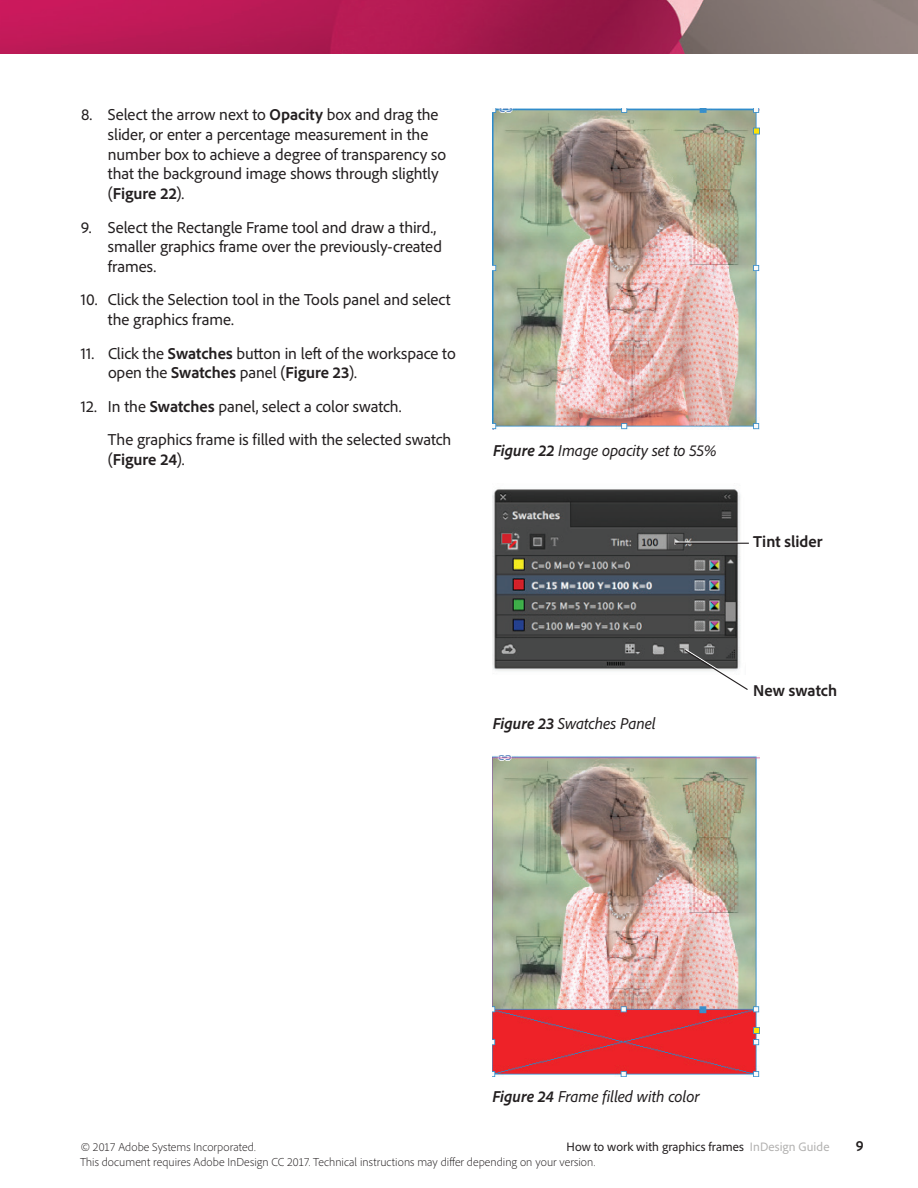
<style>
.page{position:relative;width:918px;height:1188px;background:#fff}
.page>*{position:absolute;margin:0;border:0;box-sizing:border-box;transform-origin:0 0}
.t1{font:16.5px/19.8px "Adobe Clean";letter-spacing:-.005em;color:#231f20}
.t2{font:italic 16.5px "Adobe Clean";letter-spacing:-.005em;color:#231f20}
.t3{font:700 16.5px "Adobe Clean";color:#231f20}
.t4{font:700 semi-condensed 15px "Adobe Clean";color:#231f20}
.t5{font:12.75px "Adobe Clean";letter-spacing:.005em;color:#231f20}
.t6{font:300 12px "Adobe Clean";letter-spacing:.005em;color:#231f20}
.s1{font-weight:700}
.s2{font-weight:400}
.s3{color:#b3b2b1}
</style>
<div class="page">
<img style="left:0;top:0;width:918px;height:54px">
<img style="left:493px;top:108px;width:266px;height:321px">
<img style="left:492px;top:489px;width:249px;height:182px">
<img style="left:492px;top:756px;width:267px;height:321px">
<hr style="left:675px;top:542px;width:74px;height:1px;background:#fff">
<hr style="left:675px;top:543px;width:74px;height:1px;background:#231f20">
<svg style="left:683px;top:648px;width:65px;height:42px"></svg>
<p class="t1" style="left:108px;top:104px;width:340px;text-indent:-27px">8. Select the arrow next to <span class="s1">Opacity</span> box and drag the slider, or enter a percentage measurement in the number box to achieve a degree of transparency so that the background image shows through slightly (<span class="s1">Figure 22</span>).</p>
<p class="t1" style="left:108px;top:217px;width:336px;text-indent:-27px">9. Select the Rectangle Frame tool and draw a third., smaller graphics frame over the previously-created frames.</p>
<p class="t1" style="left:108px;top:289px;width:344px;text-indent:-27px">10. Click the Selection tool in the Tools panel and select the graphics frame.</p>
<p class="t1" style="left:108px;top:343px;width:349px;text-indent:-27px">11. Click the <span class="s1">Swatches</span> button in left of the workspace to open the <span class="s1">Swatches</span> panel (<span class="s1">Figure 23</span>).</p>
<p class="t1" style="left:108px;top:389px;width:345px;line-height:33.3px;text-indent:-27px">12. In the <span class="s1">Swatches</span> panel, select a color swatch.<br>The graphics frame is filled with the selected swatch</p>
<p class="t3" style="left:108px;top:448px;width:78px"><span class="s2">(</span>Figure 24<span class="s2">).</span></p>
<p class="t2" style="left:493px;top:440px;width:225px"><span class="s1">Figure 22</span> Image opacity set to 55%</p>
<p class="t3" style="left:753px;top:531px;width:71px">Tint slider</p>
<p class="t2" style="left:493px;top:713px;width:165px"><span class="s1">Figure 23</span> Swatches Panel</p>
<p class="t3" style="left:753px;top:680px;width:85px">New swatch</p>
<p class="t2" style="left:492px;top:1086px;width:209px"><span class="s1">Figure 24</span> Frame filled with color</p>
<p class="t6" style="left:81px;top:1139px;width:176px">© 2017 Adobe Systems Incorporated.</p>
<p class="t5" style="left:567px;top:1139px;width:264px">How to work with graphics frames <span class="s3">InDesign Guide</span></p>
<p class="t4" style="left:856px;top:1137px;width:9px">9</p>
<p class="t6" style="left:80px;top:1154px;width:517px">This document requires Adobe InDesign CC 2017. Technical instructions may differ depending on your version.</p>
</div>
